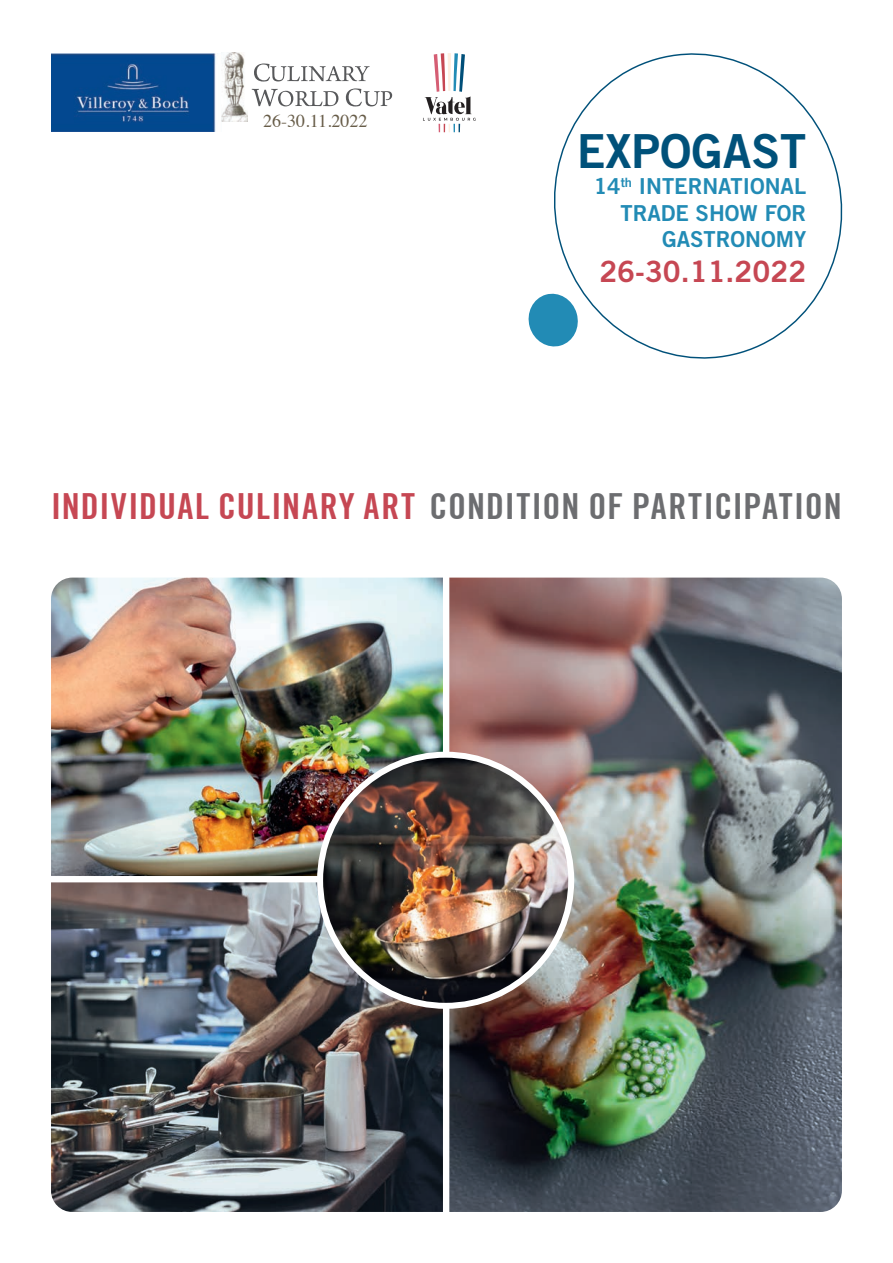
<style>
.page{position:relative;width:893px;height:1263px;background:#fff}
.page>*{position:absolute;margin:0;border:0;box-sizing:border-box;transform-origin:0 0}
.t1{font:700 46.95px "Trade Gothic No.2";color:#00517a}
.t2{font:700 condensed 36px "Trade Gothic No.20";letter-spacing:.025em;color:#6c6d70}
.t3{font:700 29.4px "Trade Gothic No.2";color:#c64753}
.t4{font:700 22.05px/26.4px "Trade Gothic No.2";color:#228bb5;text-align:right}
.t5{font:18px "Times";color:#685d49}
.s1{color:#c64753}
</style>
<div class="page">
<svg style="left:554px;top:53px;width:288px;height:306px"></svg>
<svg style="left:529px;top:291px;width:52px;height:58px"></svg>
<img style="left:51px;top:54px;width:165px;height:78px">
<svg style="left:254px;top:63px;width:116px;height:19px"></svg>
<svg style="left:252px;top:89px;width:86px;height:17px"></svg>
<svg style="left:346px;top:88px;width:46px;height:18px"></svg>
<img style="left:221px;top:52px;width:27px;height:69px">
<img style="left:51px;top:578px;width:392px;height:298px">
<img style="left:449px;top:578px;width:393px;height:634px">
<img style="left:51px;top:882px;width:392px;height:330px">
<img style="left:320px;top:755px;width:251px;height:251px;border-radius:126px">
<div style="left:317px;top:752px;width:257px;height:257px;border:6px solid #fff;border-radius:50%"></div>
<svg style="left:423px;top:53px;width:53px;height:79px"></svg>
<p class="t5" style="left:263px;top:104px;width:106px">26-30.11.2022</p>
<p class="t1" style="left:577px;top:122px;width:231px">EXPOGAST</p>
<p class="t4" style="left:594px;top:173px;width:214px">14<sup>th</sup> INTERNATIONAL<br>TRADE SHOW FOR<br>GASTRONOMY</p>
<p class="t3" style="left:599px;top:254px;width:208px">26-30.11.2022</p>
<p class="t2" style="left:51px;top:484px;width:792px"><span class="s1">INDIVIDUAL CULINARY ART</span> CONDITION OF PARTICIPATION</p>
</div>
